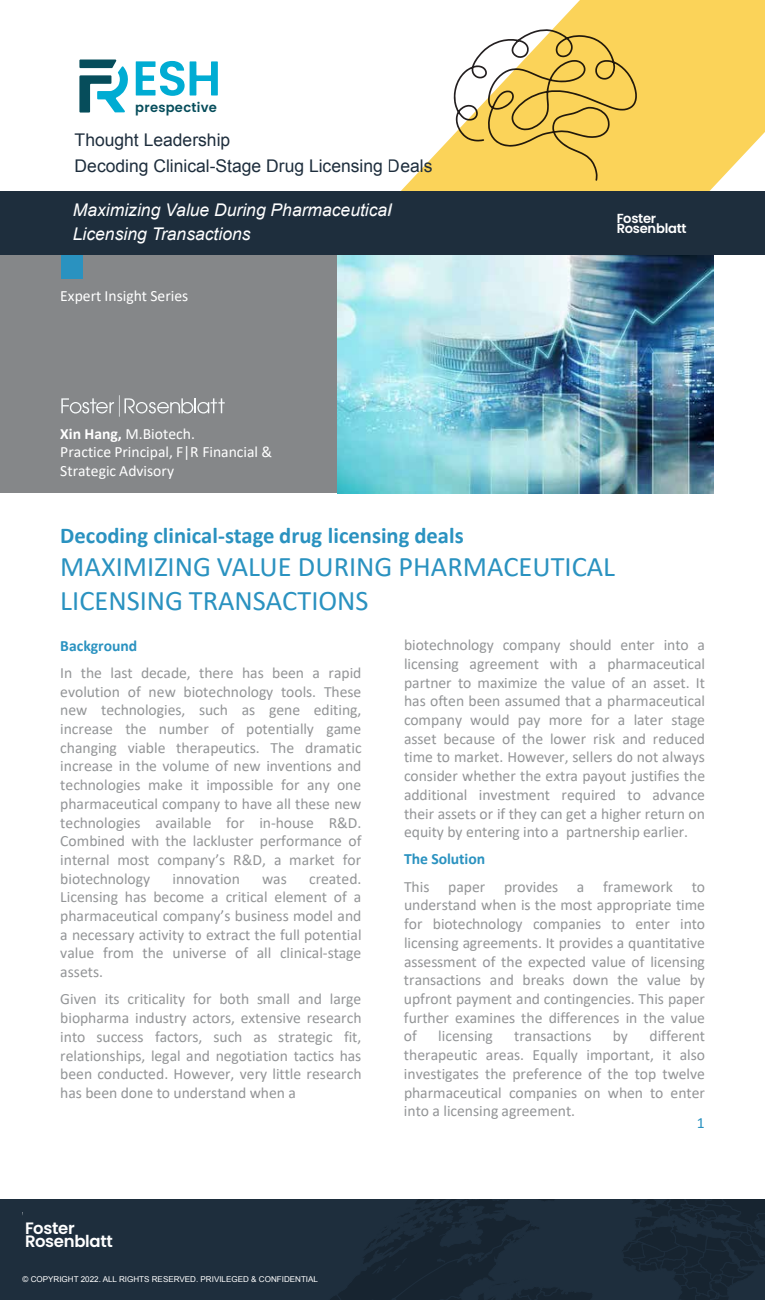
<style>
.page{position:relative;width:765px;height:1300px;background:#fff}
.page>*{position:absolute;margin:0;border:0;box-sizing:border-box;transform-origin:0 0}
.t1{font:28.38px/34px "Calibri";color:#2a92c0}
.t2{font:700 22.62px "Calibri";color:#2a92c0}
.t3{font:17.5px/26px "Arial";color:#1e2e3d}
.t4{font:italic 17.5px/23.5px "Arial";color:#fff}
.t5{font:600 16.5px/13px "Poppins";letter-spacing:-.02em;color:#fff}
.t6{font:15.62px/18.8px "Calibri";color:#939597;text-align:justify}
.t7{font:15.62px/18.8px "Calibri";color:#fff}
.t8{font:700 15.62px "Calibri";color:#2a92c0}
.t9{font:15.62px "Calibri";color:#2a92c0}
.t10{font:600 13.12px/10.4px "Poppins";letter-spacing:-.02em;color:#fff}
.t11{font:600 13.12px "Poppins";letter-spacing:.02em;color:#064d5b}
.t12{font:8.12px "Arial";color:#fff}
.s1{font-weight:700}
</style>
<div class="page">
<div style="left:0;top:254px;width:338px;height:240px;background:#858789"></div>
<svg style="left:61px;top:395px;width:164px;height:22px"></svg>
<div style="left:0;top:493px;width:755px;height:7px;background:#fff"></div>
<div style="left:61px;top:197px;width:22px;height:82px;background:#2a92c0"></div>
<img style="left:338px;top:255px;width:376px;height:238px">
<div style="left:0;top:1199px;width:765px;height:101px;background:#1e2e3d"></div>
<svg style="left:330px;top:1199px;width:435px;height:101px"></svg>
<svg style="left:704px;top:0;width:61px;height:191px;background:#fbd970"></svg>
<div style="left:0;top:191px;width:765px;height:64px;background:#1e2e3d"></div>
<svg style="left:79px;top:59px;width:49px;height:54px"></svg>
<svg style="left:136px;top:61px;width:82px;height:35px"></svg>
<svg style="left:401px;top:0;width:303px;height:191px;fill:#fbd359"></svg>
<svg style="left:453px;top:29px;width:184px;height:152px"></svg>
<p class="t11" style="left:135px;top:100px;width:83px">prespective</p>
<p class="t3" style="left:75px;top:127px;width:359px">Thought Leadership<br>Decoding Clinical-Stage Drug Licensing Deals</p>
<p class="t4" style="left:73px;top:199px;width:320px">Maximizing Value During Pharmaceutical<br>Licensing Transactions</p>
<p class="t10" style="left:617px;top:214px;width:71px">Foster<br>Rosenblatt</p>
<p class="t7" style="left:60px;top:285px;width:130px">Expert Insight Series</p>
<p class="t7" style="left:60px;top:424px;width:213px"><span class="s1">Xin Hang,</span> M.Biotech.<br>Practice Principal, F|R Financial &amp;<br>Strategic Advisory</p>
<h2 class="t2" style="left:60px;top:519px;width:405px">Decoding clinical-stage drug licensing deals</h2>
<h1 class="t1" style="left:60px;top:548px;width:556px">MAXIMIZING VALUE DURING PHARMACEUTICAL<br>LICENSING TRANSACTIONS</h1>
<p class="t8" style="left:60px;top:634px;width:79px">Background</p>
<p class="t6" style="left:60px;top:663px;width:303px">In the last decade, there has been a rapid evolution of new biotechnology tools. These new technologies, such as gene editing, increase the number of potentially game changing viable therapeutics. The dramatic increase in the volume of new inventions and technologies make it impossible for any one pharmaceutical company to have all these new technologies available for in-house R&amp;D.<br>Combined with the lackluster performance of internal most company’s R&amp;D, a market for biotechnology</p>
<p class="t6" style="left:60px;top:868px;width:303px;text-indent:249px">created.<br>Licensing has become a critical element of a pharmaceutical company’s business model and a necessary activity to extract the full potential value from the universe of all clinical-stage assets.</p>
<p class="t6" style="left:60px;top:989px;width:303px">Given its criticality for both small and large biopharma industry actors, extensive research into success factors, such as strategic fit, relationships, legal and negotiation tactics has been conducted. However, very little research has been done to understand when a</p>
<p class="t6" style="left:173px;top:868px;width:69px">innovation</p>
<p class="t6" style="left:262px;top:868px;width:26px">was</p>
<p class="t5" style="left:25px;top:1223px;width:89px">Foster<br>Rosenblatt</p>
<p class="t12" style="left:22px;top:1274px;width:297px">© COPYRIGHT 2022. ALL RIGHTS RESERVED. PRIVILEGED &amp; CONFIDENTIAL</p>
<p class="t6" style="left:404px;top:635px;width:303px">biotechnology company should enter into a licensing agreement with a pharmaceutical partner to maximize the value of an asset. It has often been assumed that a pharmaceutical company would pay more for a later stage asset because of the lower risk and reduced time to market. However, sellers do not always consider whether the extra payout justifies the additional investment required to advance their assets or if they can get a higher return on equity by entering into a partnership earlier.</p>
<p class="t8" style="left:404px;top:848px;width:83px">The Solution</p>
<p class="t6" style="left:404px;top:876px;width:303px">This paper provides a framework to understand when is the most appropriate time for biotechnology companies to enter into licensing agreements. It provides a quantitative assessment of the expected value of licensing transactions and breaks down the value by upfront payment and contingencies. This paper further examines the differences in the value of</p>
<p class="t6" style="left:404px;top:1026px;width:303px;text-indent:246px">different therapeutic areas. Equally important, it also investigates the preference of the top twelve pharmaceutical companies on when to enter into a licensing agreement.</p>
<p class="t6" style="left:438px;top:1026px;width:56px">licensing</p>
<p class="t6" style="left:514px;top:1026px;width:79px">transactions</p>
<p class="t6" style="left:613px;top:1026px;width:17px">by</p>
<p class="t9" style="left:697px;top:1112px;width:9px">1</p>
</div>
